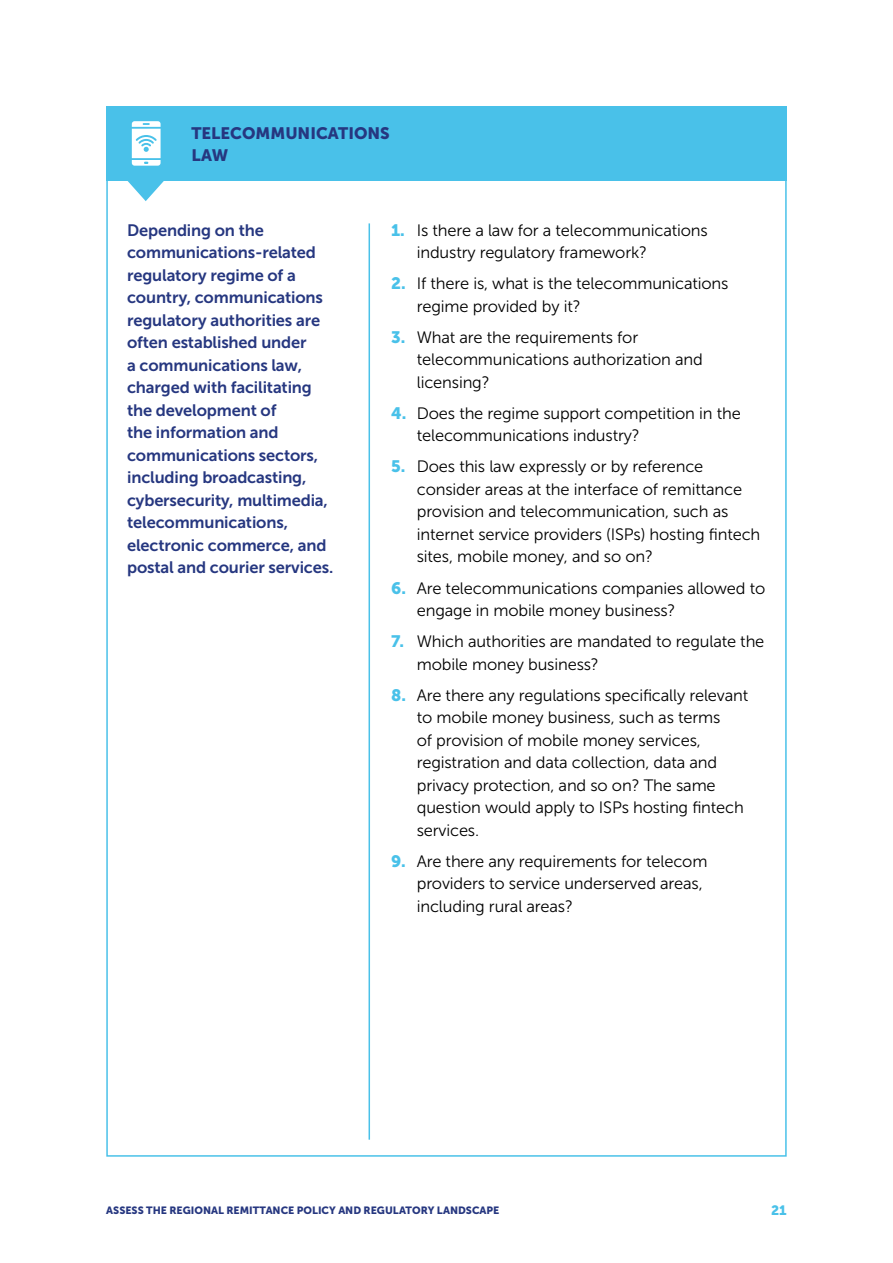
<style>
.page{position:relative;width:893px;height:1263px;background:#fff}
.page>*{position:absolute;margin:0;border:0;box-sizing:border-box;transform-origin:0 0}
.t1{font:16.5px/22.5px "Museo Sans 300";letter-spacing:-.01em;color:#000}
.t2{font:16.5px/22.5px "Museo Sans 700";letter-spacing:-.01em;color:#263780}
.t3{font:16.5px/22.5px "Museo Sans 900";color:#263780}
.t4{font:13.5px "Museo Sans 900";color:#49c1e9}
.t5{font:10.5px "Museo Sans 900";color:#263780}
.s1{font-family:"Museo Sans 900";color:#49c1e9}
</style>
<div class="page">
<div style="left:106px;top:106px;width:681px;height:75px;background:#49c1e9"></div>
<hr style="left:369px;top:223px;width:1px;height:917px;background:#49c1e9">
<svg style="left:128px;top:181px;width:36px;height:20px"></svg>
<svg style="left:132px;top:121px;width:29px;height:45px"></svg>
<p class="t3" style="left:191px;top:121px;width:200px">TELECOMMUNICATIONS<br>LAW</p>
<p class="t2" style="left:127px;top:219px;width:208px">Depending on the communications-related regulatory regime of a country, communications regulatory authorities are often established under<br>a communications law, charged with facilitating the development of<br>the information and communications sectors, including broadcasting, cybersecurity, multimedia, telecommunications, electronic commerce, and postal and courier services.</p>
<p class="t1" style="left:417px;top:219px;width:292px;text-indent:-26px"><span class="s1">1.</span> Is there a law for a telecommunications industry regulatory framework?</p>
<p class="t1" style="left:417px;top:273px;width:313px;text-indent:-26px"><span class="s1">2.</span> If there is, what is the telecommunications regime provided by it?</p>
<p class="t1" style="left:417px;top:326px;width:288px;text-indent:-26px"><span class="s1">3.</span> What are the requirements for telecommunications authorization and licensing?</p>
<p class="t1" style="left:417px;top:402px;width:325px;text-indent:-26px"><span class="s1">4.</span> Does the regime support competition in the telecommunications industry?</p>
<p class="t1" style="left:417px;top:456px;width:345px;text-indent:-26px"><span class="s1">5.</span> Does this law expressly or by reference consider areas at the interface of remittance provision and telecommunication, such as internet service providers (ISPs) hosting fintech sites, mobile money, and so on?</p>
<p class="t1" style="left:417px;top:577px;width:350px;text-indent:-26px"><span class="s1">6.</span> Are telecommunications companies allowed to engage in mobile money business?</p>
<p class="t1" style="left:417px;top:630px;width:349px;text-indent:-26px"><span class="s1">7.</span> Which authorities are mandated to regulate the mobile money business?</p>
<p class="t1" style="left:417px;top:684px;width:333px;text-indent:-26px"><span class="s1">8.</span> Are there any regulations specifically relevant to mobile money business, such as terms<br>of provision of mobile money services, registration and data collection, data and privacy protection, and so on? The same question would apply to ISPs hosting fintech services.</p>
<p class="t1" style="left:417px;top:850px;width:292px;text-indent:-26px"><span class="s1">9.</span> Are there any requirements for telecom providers to service underserved areas, including rural areas?</p>
<p class="t5" style="left:106px;top:1204px;width:395px">ASSESS THE REGIONAL REMITTANCE POLICY AND REGULATORY LANDSCAPE</p>
<p class="t4" style="left:771px;top:1202px;width:17px">21</p>
</div>
